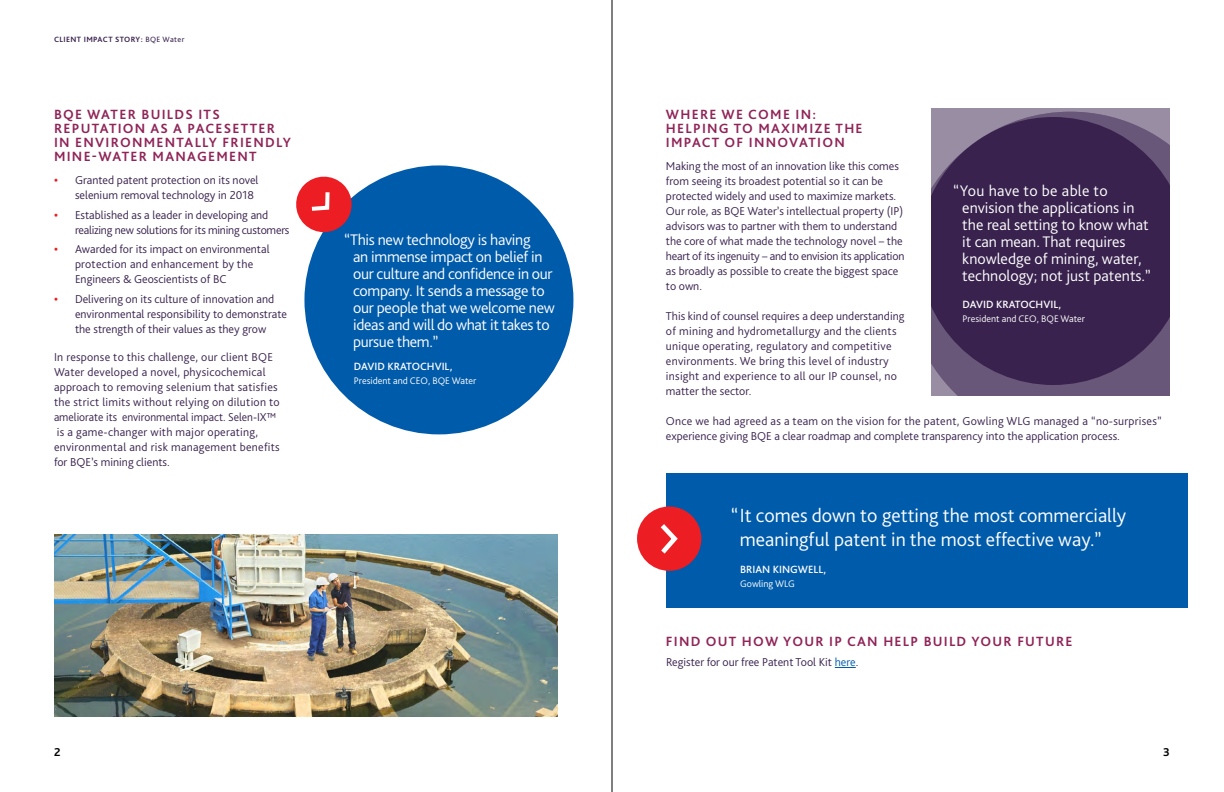
<style>
.page{position:relative;width:1224px;height:792px;background:#fff}
.page>*{position:absolute;margin:0;border:0;box-sizing:border-box;transform-origin:0 0}
.t1{font:300 20px/24px "GWLG Bliss";color:#fff}
.t2{font:300 16px/17px "GWLG Bliss";letter-spacing:-.02em;color:#fff}
.t3{font:300 16px/17px "GWLG Bliss";color:#fff}
.t4{font:700 14px/14px "GWLG Bliss";letter-spacing:.09em;color:#8f2457}
.t5{font:300 12px/15px "GWLG Bliss";color:#39224e}
.t6{font:300 12px/15px "GWLG Bliss";letter-spacing:.02em;color:#39224e}
.t7{font:300 12px/15px "GWLG Bliss";letter-spacing:-.02em;color:#39224e}
.t8{font:700 12px "GWLG Bliss";color:#000}
.t9{font:500 11px "GWLG Bliss";color:#fff}
.t10{font:300 10px "GWLG Bliss";color:#fff}
.t11{font:700 8px "GWLG Bliss";letter-spacing:.05em;color:#39224e}
.s1{font-weight:400}
.s2{font-weight:700;color:#ed1d24}
.s3{color:#005baa}
</style>
<div class="page">
<svg style="left:932px;top:112px;width:238px;height:284px;background:#453059"></svg>
<hr style="left:612px;top:0;width:1px;height:792px;background:#000">
<img style="left:54px;top:534px;width:504px;height:183px">
<div style="left:304px;top:165px;width:269px;height:269px;background:#005baa;border-radius:50%"></div>
<svg style="left:296px;top:176px;width:58px;height:59px"></svg>
<div style="left:666px;top:473px;width:522px;height:135px;background:#005baa"></div>
<svg style="left:835px;top:667px;width:21px;height:1px"></svg>
<div style="left:637px;top:507px;width:64px;height:64px;background:#ed1d24;border-radius:50%"></div>
<svg style="left:660px;top:524px;width:18px;height:30px"></svg>
<p class="t11" style="left:54px;top:34px;width:132px">CLIENT IMPACT STORY: <span class="s1">BQE Water</span></p>
<p class="t4" style="left:54px;top:107px;width:239px">BQE WATER BUILDS ITS<br>REPUTATION AS A PACESETTER<br>IN ENVIRONMENTALLY FRIENDLY<br>MINE-WATER MANAGEMENT</p>
<p class="t5" style="left:75px;top:173px;width:185px;text-indent:-21px"><span class="s2">•</span> Granted patent protection on its novel selenium removal technology in 2018</p>
<p class="t7" style="left:75px;top:207px;width:216px;text-indent:-21px"><span class="s2">•</span> Established as a leader in developing and realizing new solutions for its mining customers</p>
<p class="t5" style="left:75px;top:242px;width:196px;text-indent:-21px"><span class="s2">•</span> Awarded for its impact on environmental protection and enhancement by the<br>Engineers &amp; Geoscientists of BC</p>
<p class="t5" style="left:75px;top:291px;width:214px;text-indent:-21px"><span class="s2">•</span> Delivering on its culture of innovation and environmental responsibility to demonstrate the strength of their values as they grow</p>
<p class="t6" style="left:54px;top:349px;width:227px">In response to this challenge, our client BQE Water developed a novel, physicochemical approach to removing selenium that satisfies the strict limits without relying on dilution to ameliorate its environmental impact. Selen-IX™ is a game-changer with major operating, environmental and risk management benefits for BQE’s mining clients.</p>
<h2 class="t2" style="left:353px;top:231px;width:203px;text-indent:-9px">“This new technology is having<br>an immense impact on belief in our culture and confidence in our company. It sends a message to our people that we welcome new ideas and will do what it takes to pursue them.”</h2>
<p class="t9" style="left:354px;top:359px;width:100px">DAVID KRATOCHVIL,</p>
<p class="t10" style="left:354px;top:374px;width:124px">President and CEO, BQE Water</p>
<p class="t4" style="left:666px;top:107px;width:198px">WHERE WE COME IN:<br>HELPING TO MAXIMIZE THE<br>IMPACT OF INNOVATION</p>
<p class="t5" style="left:666px;top:159px;width:240px">Making the most of an innovation like this comes from seeing its broadest potential so it can be protected widely and used to maximize markets.<br>Our role, as BQE Water’s intellectual property (IP) advisors was to partner with them to understand the core of what made the technology novel – the heart of its ingenuity – and to envision its application as broadly as possible to create the biggest space to own.</p>
<p class="t6" style="left:666px;top:309px;width:240px">This kind of counsel requires a deep understanding of mining and hydrometallurgy and the clients unique operating, regulatory and competitive environments. We bring this level of industry insight and experience to all our IP counsel, no matter the sector.</p>
<p class="t5" style="left:666px;top:414px;width:497px">Once we had agreed as a team on the vision for the patent, Gowling WLG managed a “no-surprises” experience giving BQE a clear roadmap and complete transparency into the application process.</p>
<h2 class="t3" style="left:962px;top:182px;width:190px;text-indent:-9px">“You have to be able to envision the applications in the real setting to know what it can mean. That requires knowledge of mining, water, technology; not just patents.”</h2>
<p class="t9" style="left:963px;top:297px;width:100px">DAVID KRATOCHVIL,</p>
<p class="t10" style="left:963px;top:312px;width:124px">President and CEO, BQE Water</p>
<h1 class="t1" style="left:740px;top:503px;width:388px;text-indent:-9px">“It comes down to getting the most commercially meaningful patent in the most effective way.”</h1>
<p class="t9" style="left:740px;top:562px;width:88px">BRIAN KINGWELL,</p>
<p class="t10" style="left:740px;top:577px;width:56px">Gowling WLG</p>
<p class="t4" style="left:666px;top:635px;width:408px">FIND OUT HOW YOUR IP CAN HELP BUILD YOUR FUTURE</p>
<p class="t5" style="left:666px;top:654px;width:194px">Register for our free Patent Tool Kit <span class="s3">here</span>.</p>
<p class="t8" style="left:54px;top:745px;width:8px">2</p>
<p class="t8" style="left:1163px;top:745px;width:8px">3</p>
</div>
